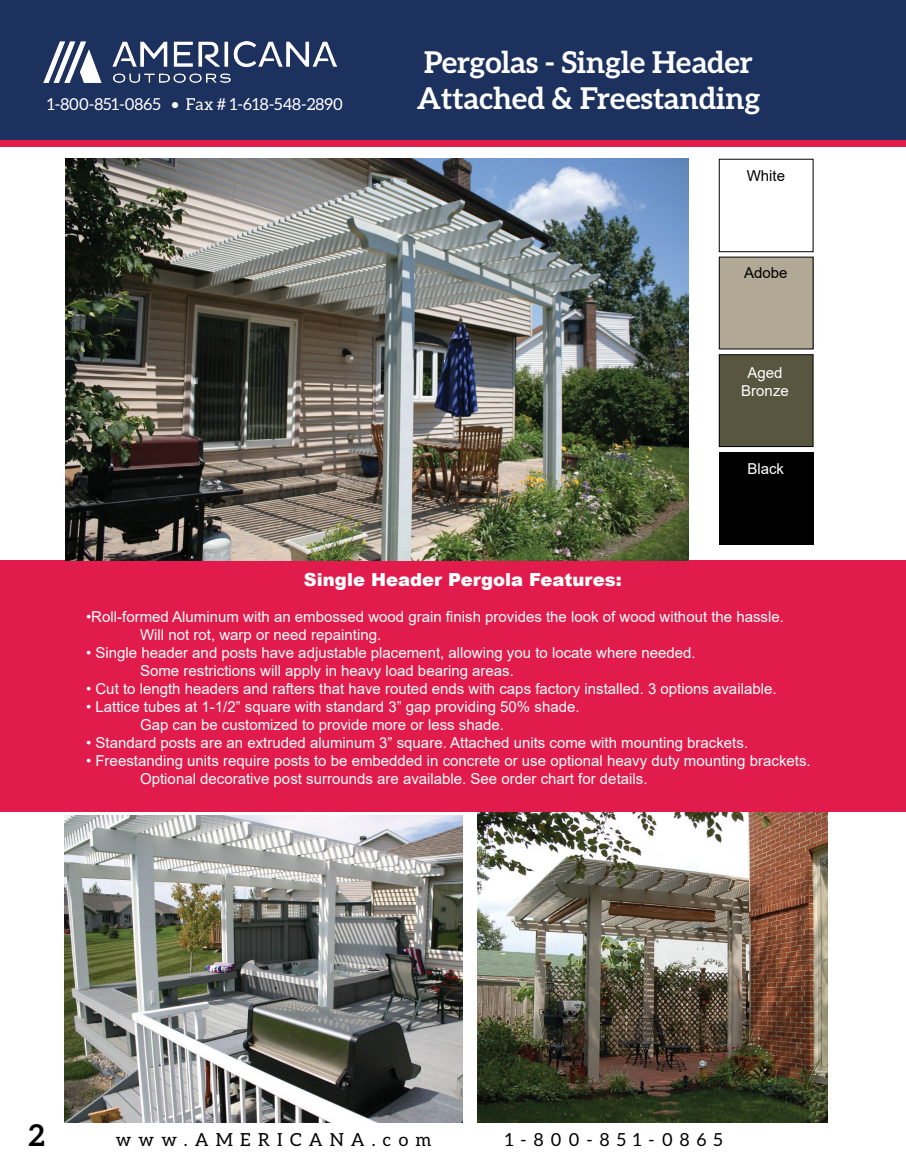
<style>
.page{position:relative;width:906px;height:1176px;background:#fff}
.page>*{position:absolute;margin:0;border:0;box-sizing:border-box;transform-origin:0 0}
.t1{font:700 30px/36px "Aleo";color:#fff}
.t2{font:700 30px "Aleo";color:#000}
.t3{font:18px "Aleo";letter-spacing:.4em;color:#000}
.t4{font:900 18px "Arial";color:#fff}
.t5{font:16.5px "Aleo";color:#fff}
.t6{font:15px/18px "Arial";color:#fff}
.t7{font:15px "Arial";color:#000}
</style>
<div class="page">
<div style="left:0;top:0;width:905px;height:143px;background:#1d315f"></div>
<div style="left:0;top:140px;width:905px;height:7px;background:#e11c4b"></div>
<img style="left:44px;top:41px;width:292px;height:42px">
<div style="left:719px;top:354px;width:93px;height:92px;background:#58563f"></div>
<div style="left:718px;top:354px;width:95px;height:93px;border:1px solid #000"></div>
<div style="left:718px;top:159px;width:95px;height:93px;border:1px solid #000"></div>
<div style="left:718px;top:452px;width:95px;height:92px;background:#000"></div>
<div style="left:0;top:560px;width:905px;height:252px;background:#e11c4c"></div>
<img style="left:65px;top:159px;width:622px;height:401px">
<img style="left:64px;top:815px;width:398px;height:307px">
<img style="left:477px;top:812px;width:350px;height:310px">
<p class="t5" style="left:47px;top:94px;width:297px">1-800-851-0865 • Fax # 1-618-548-2890</p>
<h1 class="t1" style="left:416px;top:44px;width:345px">Pergolas - Single Header<br>Attached &amp; Freestanding</h1>
<p class="t7" style="left:746px;top:165px;width:40px">White</p>
<p class="t7" style="left:743px;top:262px;width:45px">Adobe</p>
<p class="t6" style="left:741px;top:364px;width:49px;text-align:center">Aged<br>Bronze</p>
<p class="t6" style="left:747px;top:459px;width:38px">Black</p>
<p class="t4" style="left:303px;top:566px;width:319px">Single Header Pergola Features:</p>
<p class="t6" style="left:140px;top:607px;width:645px;text-indent:-54px">•Roll-formed Aluminum with an embossed wood grain finish provides the look of wood without the hassle.<br>Will not rot, warp or need repainting.</p>
<p class="t6" style="left:140px;top:643px;width:556px;text-indent:-54px">• Single header and posts have adjustable placement, allowing you to locate where needed.<br>Some restrictions will apply in heavy load bearing areas.</p>
<p class="t6" style="left:86px;top:679px;width:691px">• Cut to length headers and rafters that have routed ends with caps factory installed. 3 options available.</p>
<p class="t6" style="left:140px;top:697px;width:441px;text-indent:-54px">• Lattice tubes at 1-1/2” square with standard 3” gap providing 50% shade.<br>Gap can be customized to provide more or less shade.</p>
<p class="t6" style="left:86px;top:733px;width:663px">• Standard posts are an extruded aluminum 3” square. Attached units come with mounting brackets.</p>
<p class="t6" style="left:140px;top:751px;width:671px;text-indent:-54px">• Freestanding units require posts to be embedded in concrete or use optional heavy duty mounting brackets.<br>Optional decorative post surrounds are available. See order chart for details.</p>
<h1 class="t2" style="left:28px;top:1117px;width:18px">2</h1>
<p class="t3" style="left:116px;top:1129px;width:317px">www.AMERICANA.com</p>
<p class="t3" style="left:504px;top:1129px;width:219px">1-800-851-0865</p>
</div>
